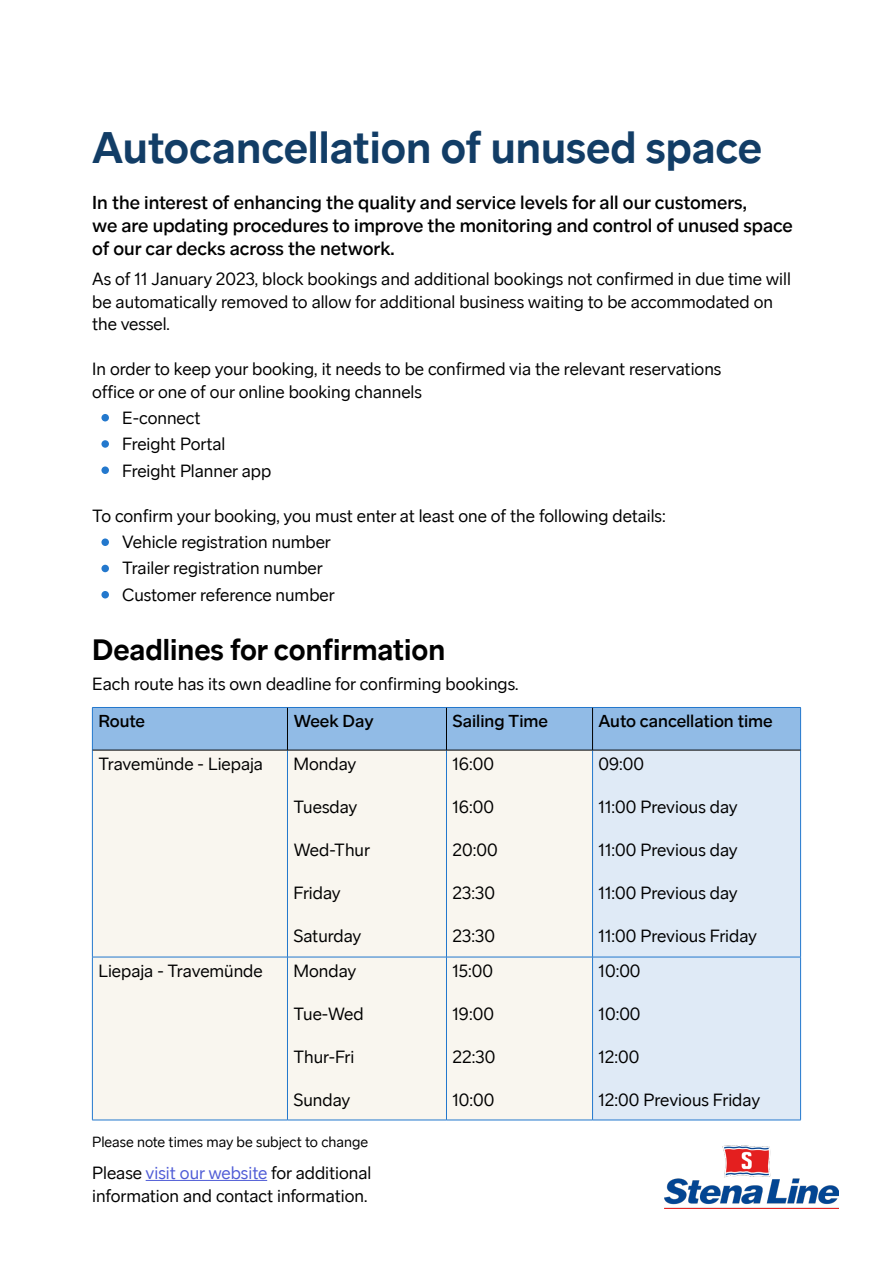
<style>
.page{position:relative;width:893px;height:1263px;background:#fff}
.page>*{position:absolute;margin:0;border:0;box-sizing:border-box;transform-origin:0 0}
.A4_Title{font:700 45px "Stena Sans";color:#123d66}
.A4_Heading_2{font:700 30px "Stena Sans";color:#000}
.A4_Preamble{font:500 19.5px/23.4px "Stena Sans";color:#000}
.A4_Body_Text{font:18px/22.5px "Stena Sans";color:#000}
.A4_List_Body_text{font:18px "Stena Sans";color:#000}
.t1{font:500 18px "Stena Sans";color:#000}
.A5_Fine_print{font:15px "Stena Sans";color:#000}
.s1{color:#4f5cd6}
</style>
<div class="page">
<div style="left:101px;top:414px;width:8px;height:7px;background:#2378cd;border-radius:50%"></div>
<div style="left:101px;top:538px;width:8px;height:8px;background:#2378cd;border-radius:50%"></div>
<div style="left:101px;top:440px;width:8px;height:8px;background:#2378cd;border-radius:50%"></div>
<div style="left:101px;top:565px;width:8px;height:7px;background:#2378cd;border-radius:50%"></div>
<div style="left:101px;top:466px;width:8px;height:8px;background:#2378cd;border-radius:50%"></div>
<div style="left:101px;top:591px;width:8px;height:7px;background:#2378cd;border-radius:50%"></div>
<img style="left:664px;top:1145px;width:175px;height:64px">
<hr style="left:146px;top:1180px;width:121px;height:1px;background:#4f5cd6">
<div style="left:93px;top:708px;width:707px;height:42px;background:#91bbe6"></div>
<div style="left:93px;top:751px;width:499px;height:369px;background:#f9f6ef"></div>
<div style="left:593px;top:751px;width:207px;height:369px;background:#dfeaf6"></div>
<hr style="left:92px;top:750px;width:1px;height:207px;background:#2378cd">
<hr style="left:287px;top:750px;width:1px;height:207px;background:#2378cd">
<hr style="left:446px;top:750px;width:1px;height:207px;background:#2378cd">
<hr style="left:592px;top:750px;width:1px;height:207px;background:#2378cd">
<hr style="left:800px;top:750px;width:1px;height:207px;background:#2378cd">
<hr style="left:92px;top:957px;width:195px;height:1px;background:#2378cd">
<hr style="left:92px;top:957px;width:1px;height:163px;background:#2378cd">
<hr style="left:287px;top:957px;width:159px;height:1px;background:#2378cd">
<hr style="left:287px;top:957px;width:1px;height:163px;background:#2378cd">
<hr style="left:446px;top:957px;width:146px;height:1px;background:#2378cd">
<hr style="left:446px;top:957px;width:1px;height:163px;background:#2378cd">
<hr style="left:592px;top:957px;width:209px;height:1px;background:#2378cd">
<hr style="left:592px;top:957px;width:1px;height:163px;background:#2378cd">
<hr style="left:800px;top:957px;width:1px;height:163px;background:#2378cd">
<hr style="left:92px;top:1120px;width:195px;height:1px;background:#2378cd">
<hr style="left:287px;top:1120px;width:159px;height:1px;background:#2378cd">
<hr style="left:446px;top:1120px;width:146px;height:1px;background:#2378cd">
<hr style="left:592px;top:1120px;width:209px;height:1px;background:#2378cd">
<hr style="left:92px;top:707px;width:195px;height:1px;background:#2378cd">
<hr style="left:92px;top:708px;width:1px;height:42px;background:#2378cd">
<hr style="left:287px;top:707px;width:159px;height:1px;background:#2378cd">
<hr style="left:446px;top:707px;width:146px;height:1px;background:#2378cd">
<hr style="left:592px;top:707px;width:209px;height:1px;background:#2378cd">
<hr style="left:800px;top:708px;width:1px;height:42px;background:#2378cd">
<hr style="left:287px;top:708px;width:1px;height:42px;background:#000">
<hr style="left:446px;top:708px;width:1px;height:42px;background:#000">
<hr style="left:592px;top:708px;width:1px;height:42px;background:#000">
<hr style="left:93px;top:750px;width:194px;height:1px;background:#000">
<hr style="left:287px;top:750px;width:159px;height:1px;background:#000">
<hr style="left:446px;top:750px;width:146px;height:1px;background:#000">
<hr style="left:592px;top:750px;width:208px;height:1px;background:#000">
<p class="A4_Title" style="left:92px;top:121px;width:671px">Autocancellation of unused space</p>
<p class="A4_Preamble" style="left:92px;top:190px;width:702px">In the interest of enhancing the quality and service levels for all our customers,<br>we are updating procedures to improve the monitoring and control of unused space of our car decks across the network.</p>
<p class="A4_Body_Text" style="left:92px;top:268px;width:700px">As of 11 January 2023, block bookings and additional bookings not confirmed in due time will be automatically removed to allow for additional business waiting to be accommodated on the vessel.</p>
<p class="A4_Body_Text" style="left:92px;top:358px;width:631px">In order to keep your booking, it needs to be confirmed via the relevant reservations</p>
<p class="A4_Body_Text" style="left:92px;top:381px;width:331px">office or one of our online booking channels</p>
<p class="A4_List_Body_text" style="left:122px;top:408px;width:80px">E-connect</p>
<p class="A4_List_Body_text" style="left:122px;top:434px;width:105px">Freight Portal</p>
<p class="A4_List_Body_text" style="left:122px;top:461px;width:151px">Freight Planner app</p>
<p class="A4_Body_Text" style="left:92px;top:505px;width:575px">To confirm your booking, you must enter at least one of the following details:</p>
<p class="A4_List_Body_text" style="left:122px;top:532px;width:210px">Vehicle registration number</p>
<p class="A4_List_Body_text" style="left:122px;top:558px;width:202px">Trailer registration number</p>
<p class="A4_List_Body_text" style="left:122px;top:585px;width:214px">Customer reference number</p>
<p class="A4_Heading_2" style="left:92px;top:632px;width:355px">Deadlines for confirmation</p>
<p class="A4_Body_Text" style="left:92px;top:672px;width:428px">Each route has its own deadline for confirming bookings.</p>
<p class="t1" style="left:98px;top:710px;width:48px">Route</p>
<p class="t1" style="left:293px;top:710px;width:82px">Week Day</p>
<p class="t1" style="left:452px;top:710px;width:97px">Sailing Time</p>
<p class="t1" style="left:598px;top:710px;width:176px">Auto cancellation time</p>
<p class="A4_Body_Text" style="left:98px;top:752px;width:166px">Travemünde - Liepaja</p>
<p class="A4_Body_Text" style="left:293px;top:752px;width:64px">Monday</p>
<p class="A4_Body_Text" style="left:293px;top:795px;width:66px">Tuesday</p>
<p class="A4_Body_Text" style="left:293px;top:839px;width:78px">Wed-Thur</p>
<p class="A4_Body_Text" style="left:293px;top:882px;width:49px">Friday</p>
<p class="A4_Body_Text" style="left:293px;top:925px;width:69px">Saturday</p>
<p class="A4_Body_Text" style="left:452px;top:752px;width:43px">16:00</p>
<p class="A4_Body_Text" style="left:452px;top:795px;width:43px">16:00</p>
<p class="A4_Body_Text" style="left:452px;top:839px;width:47px">20:00</p>
<p class="A4_Body_Text" style="left:452px;top:882px;width:44px">23:30</p>
<p class="A4_Body_Text" style="left:452px;top:925px;width:44px">23:30</p>
<p class="A4_Body_Text" style="left:598px;top:752px;width:47px">09:00</p>
<p class="A4_Body_Text" style="left:598px;top:795px;width:141px">11:00 Previous day</p>
<p class="A4_Body_Text" style="left:598px;top:839px;width:141px">11:00 Previous day</p>
<p class="A4_Body_Text" style="left:598px;top:882px;width:141px">11:00 Previous day</p>
<p class="A4_Body_Text" style="left:598px;top:925px;width:160px">11:00 Previous Friday</p>
<p class="A4_Body_Text" style="left:98px;top:959px;width:166px">Liepaja - Travemünde</p>
<p class="A4_Body_Text" style="left:293px;top:959px;width:64px">Monday</p>
<p class="A4_Body_Text" style="left:293px;top:1002px;width:72px">Tue-Wed</p>
<p class="A4_Body_Text" style="left:293px;top:1046px;width:62px">Thur-Fri</p>
<p class="A4_Body_Text" style="left:293px;top:1089px;width:59px">Sunday</p>
<p class="A5_Fine_print" style="left:92px;top:1134px;width:278px">Please note times may be subject to change</p>
<p class="A4_Body_Text" style="left:92px;top:1162px;width:281px">Please <span class="s1">visit our website</span> for additional information and contact information.</p>
<p class="A4_Body_Text" style="left:452px;top:959px;width:42px">15:00</p>
<p class="A4_Body_Text" style="left:452px;top:1002px;width:43px">19:00</p>
<p class="A4_Body_Text" style="left:452px;top:1046px;width:44px">22:30</p>
<p class="A4_Body_Text" style="left:452px;top:1089px;width:44px">10:00</p>
<p class="A4_Body_Text" style="left:598px;top:959px;width:44px">10:00</p>
<p class="A4_Body_Text" style="left:598px;top:1002px;width:44px">10:00</p>
<p class="A4_Body_Text" style="left:598px;top:1046px;width:42px">12:00</p>
<p class="A4_Body_Text" style="left:598px;top:1089px;width:163px">12:00 Previous Friday</p>
</div>
